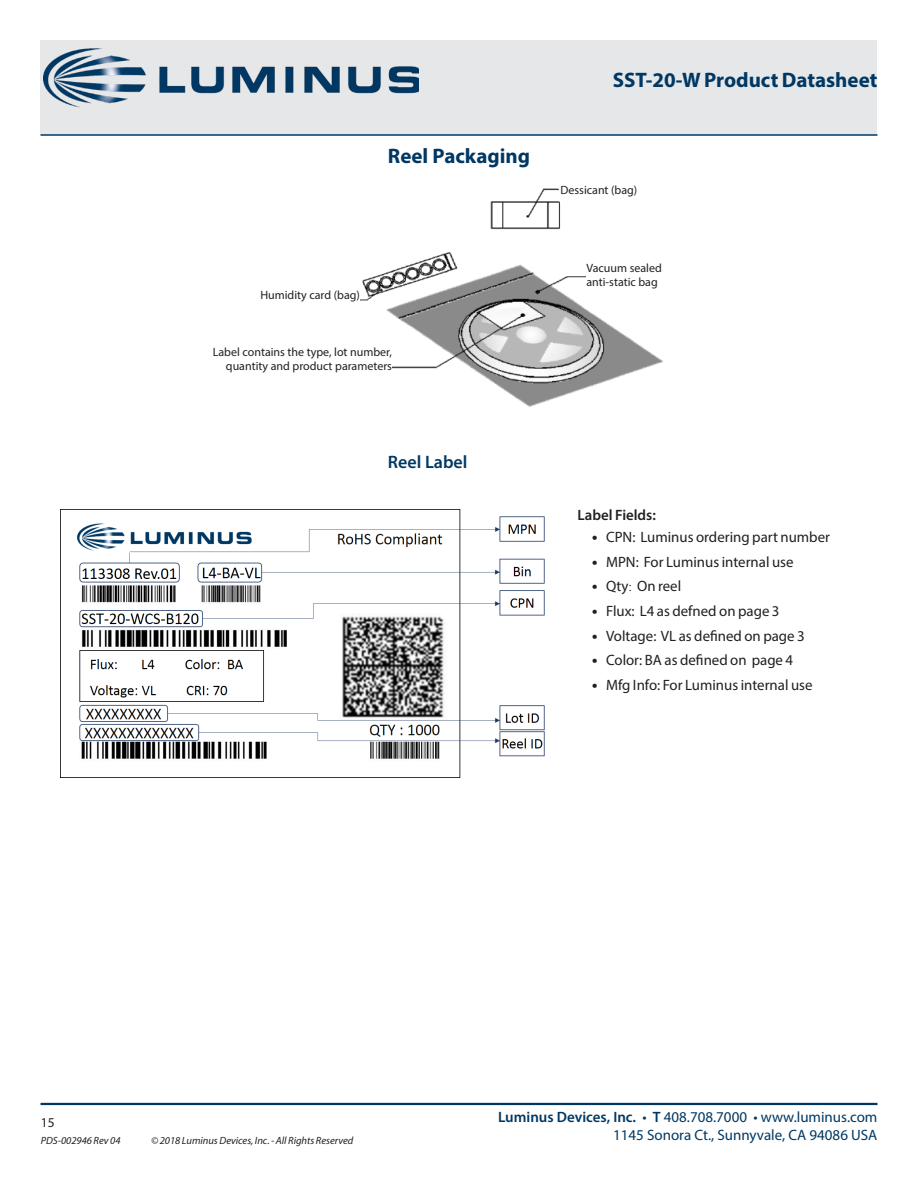
<style>
.page{position:relative;width:918px;height:1188px;background:#fff}
.page>*{position:absolute;margin:0;border:0;box-sizing:border-box;transform-origin:0 0}
.t1{font:700 21px "Myriad Pro";color:#003863}
.t2{font:600 18px "Myriad Pro";color:#003863}
.t3{font:15px "Myriad Pro";color:#231f20}
.t4{font:15px/18px "Myriad Pro";color:#003863;text-align:right}
.t5{font:600 15px "Myriad Pro";color:#231f20}
.t6{font:13.5px "Myriad Pro";color:#231f20}
.t7{font:12px/14.4px "Myriad Pro";color:#231f20}
.t8{font:10.95px/13.5px "Calibri";letter-spacing:.005em;color:#000}
.t9{font:italic 10.5px "Myriad Pro";color:#231f20}
.s1{font-style:inherit}
.s2{font-family:"Trebuchet MS"}
.s3{font-family:"Adobe Song Std";font-weight:300}
.s4{font-weight:600}
</style>
<div class="page">
<div style="left:40px;top:40px;width:838px;height:95px;background:#e6e7e9"></div>
<hr style="left:40px;top:1103px;width:838px;height:2px;background:#003863">
<hr style="left:40px;top:134px;width:838px;height:2px;background:#003863">
<img style="left:44px;top:48px;width:374px;height:60px">
<img style="left:360px;top:188px;width:303px;height:219px">
<div style="left:560px;top:179px;width:91px;height:22px;background:#fff"></div>
<div style="left:597px;top:257px;width:87px;height:35px;background:#fff"></div>
<div style="left:197px;top:346px;width:181px;height:36px;background:#fff"></div>
<div style="left:561px;top:184px;width:138px;height:20px;background:#fff"></div>
<div style="left:586px;top:263px;width:93px;height:29px;background:#fff"></div>
<div style="left:200px;top:346px;width:192px;height:35px;background:#fff"></div>
<img style="left:61px;top:509px;width:484px;height:268px">
<h1 class="t1" style="left:388px;top:142px;width:144px"><span class="s1">R</span>eel Packaging</h1>
<p class="t7" style="left:260px;top:288px;width:101px">Humidity card (bag)</p>
<p class="t8" style="left:260px;top:293px;width:92px">Humidity Card (bag)</p>
<p class="t7" style="left:213px;top:344px;width:181px;text-align:right">Label contains the type, lot number, quantity and product parameters</p>
<p class="t8" style="left:230px;top:350px;width:141px;text-align:right">Label: contains the type, Lot<br>#, Quality, Product parameters</p>
<p class="t2" style="left:388px;top:451px;width:81px">Reel Label</p>
<h1 class="t1" style="left:613px;top:67px;width:266px">SST-20-W Product Datasheet</h1>
<p class="t7" style="left:561px;top:182px;width:78px">Dessicant (bag)</p>
<p class="t8" style="left:568px;top:183px;width:70px">Desiccant (bag)</p>
<p class="t7" style="left:586px;top:260px;width:77px">Vacuum sealed anti-static bag</p>
<p class="t8" style="left:605px;top:261px;width:70px">Vacuum sealed antistatic bag</p>
<p class="t5" style="left:578px;top:506px;width:80px">Label Fields:</p>
<p class="t3" style="left:591px;top:527px;width:241px"><span class="s2">•</span> CPN: Luminus ordering part number</p>
<p class="t3" style="left:591px;top:552px;width:204px"><span class="s2">•</span> MPN: For Luminus internal use</p>
<p class="t3" style="left:591px;top:577px;width:92px"><span class="s2">•</span> Qty<span class="s3">:</span> On reel</p>
<p class="t3" style="left:591px;top:602px;width:190px"><span class="s2">•</span> Flux: L4 as defned on page 3</p>
<p class="t3" style="left:591px;top:626px;width:215px"><span class="s2">•</span> Voltage: VL as defined on page 3</p>
<p class="t3" style="left:591px;top:651px;width:204px"><span class="s2">•</span> Color: BA as defined on page 4</p>
<p class="t3" style="left:591px;top:676px;width:223px"><span class="s2">•</span> Mfg Info: For Luminus internal use</p>
<p class="t6" style="left:41px;top:1115px;width:15px">15</p>
<p class="t9" style="left:41px;top:1134px;width:81px">PDS-002946 Rev 04</p>
<p class="t9" style="left:151px;top:1134px;width:204px">© 2018 Luminus Devices, Inc. - All Rights Reserved</p>
<p class="t4" style="left:498px;top:1108px;width:381px"><span class="s4">Luminus Devices, Inc.</span> • <span class="s4">T</span> 408.708.7000 • www.luminus.com<br>1145 Sonora Ct., Sunnyvale, CA 94086 USA</p>
</div>
